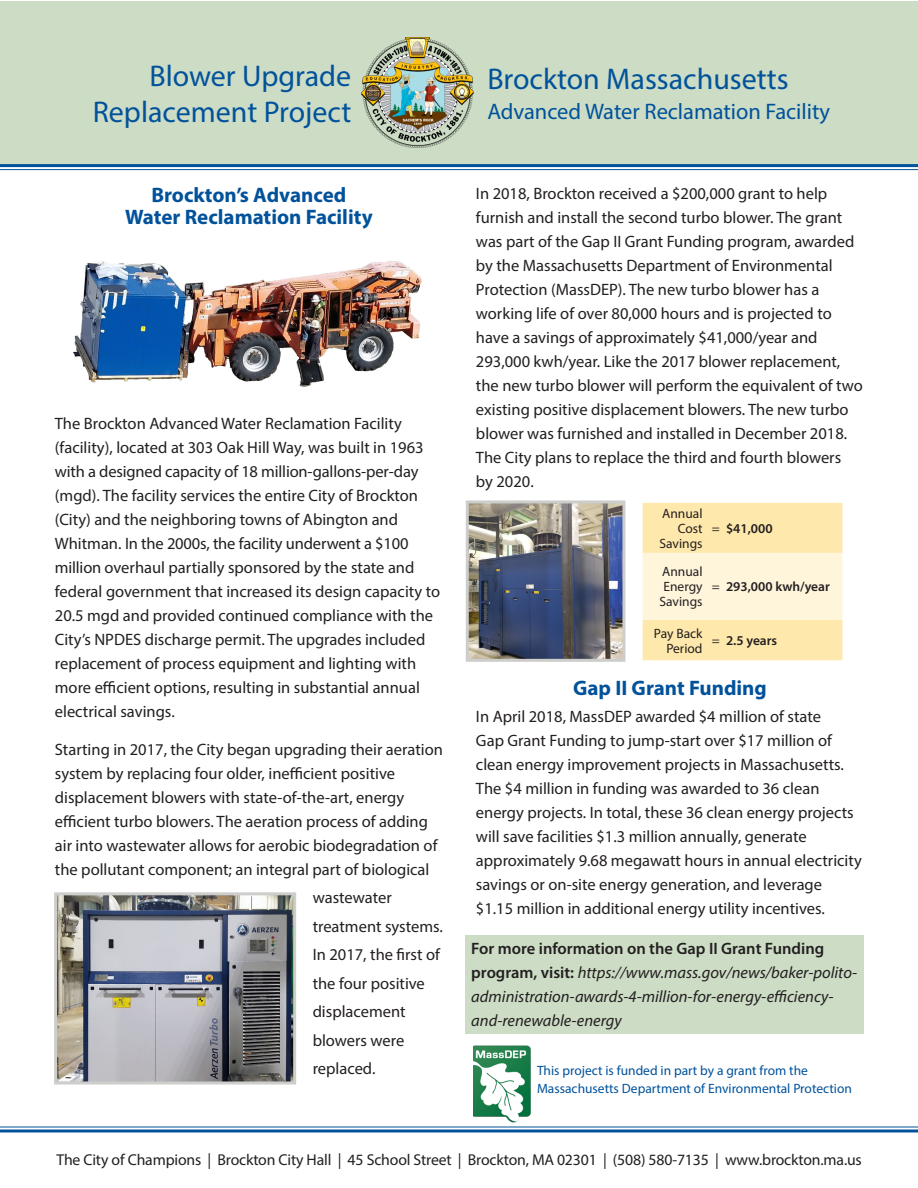
<style>
.page{position:relative;width:918px;height:1188px;background:#fff}
.page>*{position:absolute;margin:0;border:0;box-sizing:border-box;transform-origin:0 0}
.t1{font:30px/36px "Myriad Pro";color:#01529b;text-align:right}
.t2{font:22.5px "Myriad Pro";color:#01529b}
.t3{font:700 21px/21.6px "Myriad Pro";color:#01529b;text-align:center}
.t4{font:16.5px/24px "Myriad Pro";color:#231f20}
.t5{font:italic 16.5px/24px "Myriad Pro";color:#231f20}
.t6{font:15.75px "Myriad Pro";letter-spacing:-.01em;color:#231f20}
.t7{font:13.5px/18px "Myriad Pro";color:#01529b}
.t8{font:13.5px/15px "Myriad Pro";color:#231f20;text-align:right}
.t9{font:600 13.5px "Myriad Pro";color:#231f20}
.s1{font-weight:400}
.s2{font-weight:600;font-style:normal}
</style>
<div class="page">
<div style="left:0;top:2px;width:918px;height:164px;background:#ccdcc5"></div>
<img style="left:58px;top:896px;width:234px;height:184px">
<div style="left:54px;top:892px;width:242px;height:192px;border:3px solid #cdcdcb"></div>
<img style="left:74px;top:261px;width:347px;height:126px">
<img style="left:473px;top:1045px;width:58px;height:77px">
<img style="left:470px;top:504px;width:151px;height:154px">
<div style="left:466px;top:500px;width:159px;height:162px;border:3px solid #cdcdcb"></div>
<hr style="left:0;top:169px;width:918px;height:1px;background:#01529b">
<hr style="left:0;top:164px;width:918px;height:3px;background:#01529b">
<hr style="left:0;top:1130px;width:918px;height:2px;background:#01529b">
<hr style="left:0;top:1126px;width:918px;height:2px;background:#01529b">
<svg style="left:643px;top:503px;width:199px;height:157px;background:#feedbf"></svg>
<img style="left:361px;top:38px;width:112px;height:110px">
<div style="left:465px;top:936px;width:399px;height:98px;background:#ccdcc5"></div>
<h1 class="t1" style="left:93px;top:57px;width:260px">Blower Upgrade<br>Replacement Project</h1>
<p class="t3" style="left:125px;top:184px;width:249px">Brockton’s Advanced<br>Water Reclamation Facility</p>
<p class="t4" style="left:55px;top:412px;width:387px">The Brockton Advanced Water Reclamation Facility (facility), located at 303 Oak Hill Way, was built in 1963 with a designed capacity of 18 million-gallons-per-day (mgd). The facility services the entire City of Brockton (City) and the neighboring towns of Abington and Whitman. In the 2000s, the facility underwent a $100 million overhaul partially sponsored by the state and federal government that increased its design capacity to 20.5 mgd and provided continued compliance with the City’s NPDES discharge permit. The upgrades included replacement of process equipment and lighting with more efficient options, resulting in substantial annual electrical savings.</p>
<p class="t4" style="left:55px;top:737px;width:390px">Starting in 2017, the City began upgrading their aeration system by replacing four older, inefficient positive displacement blowers with state-of-the-art, energy efficient turbo blowers. The aeration process of adding air into wastewater allows for aerobic biodegradation of the pollutant component; an integral part of biological</p>
<p class="t4" style="left:313px;top:883px;width:132px;line-height:28.5px">wastewater treatment systems.<br>In 2017, the first of the four positive displacement blowers were replaced.</p>
<h1 class="t1" style="left:487px;top:60px;width:303px">Brockton Massachusetts</h1>
<h2 class="t2" style="left:487px;top:98px;width:344px">Advanced Water Reclamation Facility</h2>
<p class="t4" style="left:476px;top:181px;width:388px">In 2018, Brockton received a $200,000 grant to help furnish and install the second turbo blower. The grant was part of the Gap II Grant Funding program, awarded by the Massachusetts Department of Environmental Protection (MassDEP). The new turbo blower has a working life of over 80,000 hours and is projected to have a savings of approximately $41,000/year and 293,000 kwh/year. Like the 2017 blower replacement, the new turbo blower will perform the equivalent of two existing positive displacement blowers. The new turbo blower was furnished and installed in December 2018.<br>The City plans to replace the third and fourth blowers<br>by 2020.</p>
<p class="t8" style="left:659px;top:506px;width:45px">Annual<br>Cost<br>Savings</p>
<p class="t8" style="left:659px;top:564px;width:45px;text-align:justify">Annual Energy Savings</p>
<p class="t9" style="left:712px;top:520px;width:62px"><span class="s1">=</span> $41,000</p>
<p class="t9" style="left:712px;top:578px;width:120px"><span class="s1">=</span> 293,000 kwh/year</p>
<p class="t8" style="left:654px;top:625px;width:50px">Pay Back<br>Period</p>
<p class="t9" style="left:712px;top:632px;width:67px"><span class="s1">=</span> 2.5 years</p>
<p class="t3" style="left:573px;top:676px;width:195px">Gap II Grant Funding</p>
<p class="t4" style="left:476px;top:704px;width:387px">In April 2018, MassDEP awarded $4 million of state<br>Gap Grant Funding to jump-start over $17 million of clean energy improvement projects in Massachusetts.<br>The $4 million in funding was awarded to 36 clean energy projects. In total, these 36 clean energy projects will save facilities $1.3 million annually, generate approximately 9.68 megawatt hours in annual electricity savings or on-site energy generation, and leverage $1.15 million in additional energy utility incentives.</p>
<p class="t5" style="left:471px;top:936px;width:388px"><span class="s2">For more information on the Gap II Grant Funding program, visit:</span> https://www.mass.gov/news/baker-polito&shy;administration-awards-4-million-for-energy-efficiency&shy;and-renewable-energy</p>
<p class="t7" style="left:537px;top:1061px;width:316px">This project is funded in part by a grant from the<br>Massachusetts Department of Environmental Protection</p>
<p class="t6" style="left:56px;top:1150px;width:807px">The City of Champions | Brockton City Hall | 45 School Street | Brockton, MA 02301 | (508) 580-7135 | www.brockton.ma.us</p>
</div>
